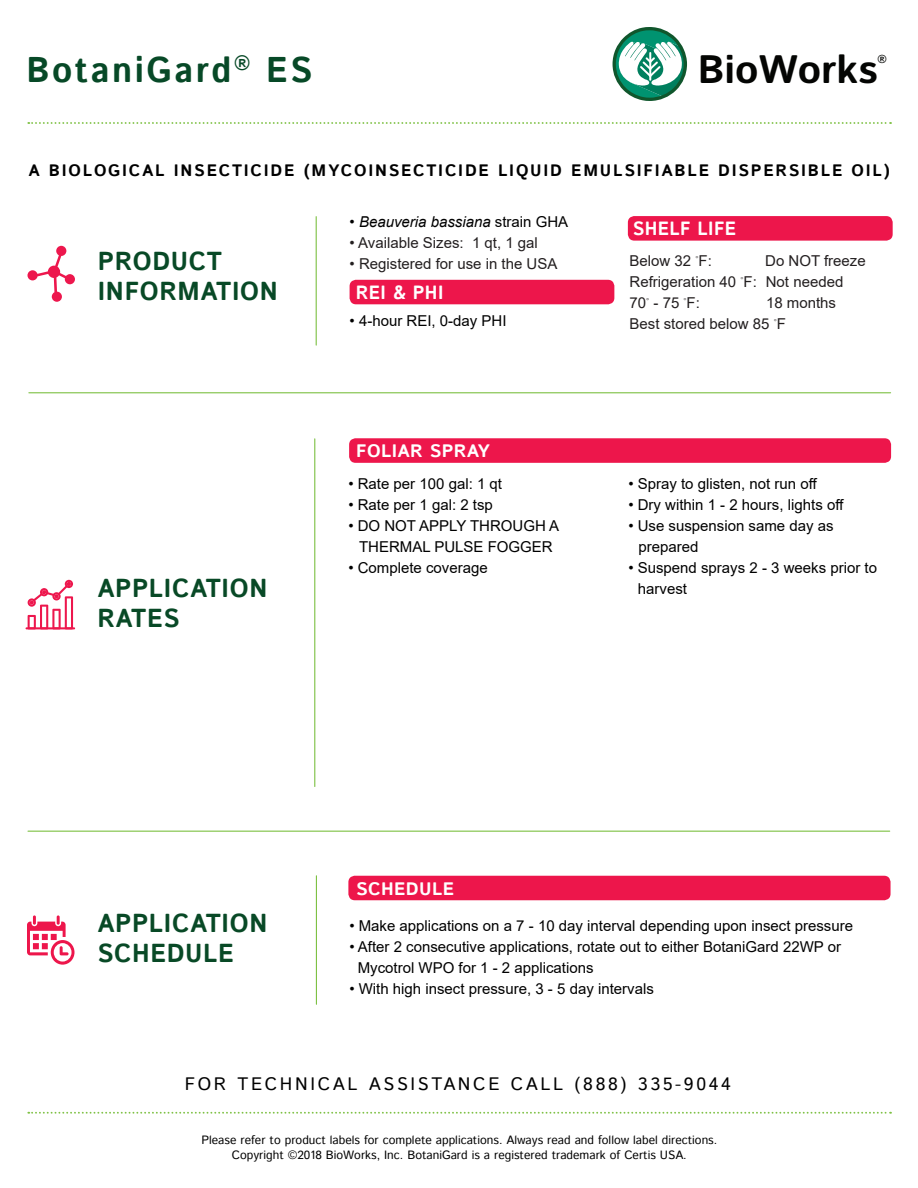
<style>
.page{position:relative;width:918px;height:1188px;background:#fff}
.page>*{position:absolute;margin:0;border:0;box-sizing:border-box;transform-origin:0 0}
.t1{font:700 39.75px "Istok Web";color:#040503}
.t2{font:700 35.7px "Istok Web";letter-spacing:.075em;color:#074927;scale:.96 1}
.t3{font:700 25.95px/30px "Istok Web";letter-spacing:.03em;color:#084926;scale:.96 1}
.t4{font:700 19.05px "Istok Web";letter-spacing:.025em;color:#fff;scale:.94 1}
.t5{font:18px "Istok Web";letter-spacing:.15em;color:#000}
.t6{font:700 18px "Istok Web";letter-spacing:.025em;color:#fff}
.t7{font:700 16.5px "Istok Web";letter-spacing:.11em;color:#000}
.t8{font:15px/21px "Arial";color:#000}
.t9{font:15px/21px "Arial";color:#231f20}
.t10{font:italic 15px "Arial";color:#000}
.t11{font:12px/15px "Istok Web";color:#000;text-align:center}
.t12{font:700 11.55px "Istok Web";color:#040503}
.s1{font-style:normal}
</style>
<div class="page">
<svg style="left:28px;top:1112px;width:863px;height:2px"></svg>
<hr style="left:28px;top:831px;width:862px;height:1px;background:#7ec144">
<hr style="left:29px;top:392px;width:862px;height:1px;background:#7ec144">
<svg style="left:28px;top:122px;width:863px;height:2px"></svg>
<hr style="left:316px;top:217px;width:1px;height:128px;background:#7ec144">
<hr style="left:314px;top:439px;width:1px;height:348px;background:#7ec144">
<hr style="left:316px;top:876px;width:1px;height:128px;background:#7ec144">
<div style="left:348px;top:876px;width:543px;height:24px;background:#ed164b;border-radius:6px"></div>
<div style="left:349px;top:438px;width:542px;height:25px;background:#ed164b;border-radius:6px"></div>
<svg style="left:613px;top:27px;width:74px;height:74px"></svg>
<div style="left:628px;top:216px;width:265px;height:25px;background:#ed164b;border-radius:6px"></div>
<div style="left:350px;top:280px;width:264px;height:24px;background:#ed164b;border-radius:6px"></div>
<svg style="left:27px;top:246px;width:48px;height:56px"></svg>
<svg style="left:27px;top:915px;width:48px;height:50px"></svg>
<hr style="left:26px;top:627px;width:49px;height:2px;background:#ed174d">
<svg style="left:28px;top:580px;width:45px;height:48px"></svg>
<h2 class="t2" style="left:26px;top:46px;width:299px">BotaniGard<sup>®</sup> ES</h2>
<h1 class="t1" style="left:698px;top:43px;width:181px">BioWorks</h1>
<p class="t12" style="left:878px;top:51px;width:11px">®</p>
<p class="t7" style="left:28px;top:160px;width:863px">A BIOLOGICAL INSECTICIDE (MYCOINSECTICIDE LIQUID EMULSIFIABLE DISPERSIBLE OIL)</p>
<h3 class="t3" style="left:98px;top:246px;width:189px">PRODUCT<br>INFORMATION</h3>
<h3 class="t3" style="left:97px;top:573px;width:179px">APPLICATION<br>RATES</h3>
<p class="t10" style="left:350px;top:212px;width:220px"><span class="s1">•</span> Beauveria bassiana <span class="s1">strain GHA</span></p>
<p class="t9" style="left:350px;top:232px;width:190px">• Available Sizes: 1 qt, 1 gal</p>
<p class="t9" style="left:350px;top:253px;width:209px">• Registered for use in the USA</p>
<p class="t4" style="left:356px;top:279px;width:95px">REI &amp; PHI</p>
<p class="t8" style="left:350px;top:310px;width:158px">• 4-hour REI, 0-day PHI</p>
<p class="t6" style="left:356px;top:439px;width:135px">FOLIAR SPRAY</p>
<p class="t8" style="left:348px;top:473px;width:155px">• Rate per 100 gal: 1 qt</p>
<p class="t8" style="left:348px;top:494px;width:146px">• Rate per 1 gal: 2 tsp</p>
<p class="t8" style="left:348px;top:515px;width:212px;text-align:center">• DO NOT APPLY THROUGH A<br>THERMAL PULSE FOGGER</p>
<p class="t8" style="left:348px;top:557px;width:141px">• Complete coverage</p>
<p class="t4" style="left:633px;top:216px;width:111px">SHELF LIFE</p>
<p class="t9" style="left:630px;top:250px;width:238px;text-indent:136px">Do NOT freeze<br>Refrigeration 40 <sup>◦</sup>F: Not needed<br>70<sup>◦</sup> - 75 <sup>◦</sup>F:</p>
<p class="t9" style="left:630px;top:250px;width:84px">Below 32 <sup>◦</sup>F:</p>
<p class="t9" style="left:630px;top:292px;width:208px;text-indent:137px">18 months<br>Best stored below 85 <sup>◦</sup>F</p>
<p class="t8" style="left:628px;top:473px;width:190px">• Spray to glisten, not run off</p>
<p class="t8" style="left:628px;top:494px;width:217px">• Dry within 1 - 2 hours, lights off</p>
<p class="t8" style="left:638px;top:515px;width:197px;text-indent:-10px">• Use suspension same day as prepared</p>
<p class="t8" style="left:638px;top:557px;width:241px;text-indent:-10px">• Suspend sprays 2 - 3 weeks prior to harvest</p>
<p class="t6" style="left:356px;top:877px;width:99px">SCHEDULE</p>
<h3 class="t3" style="left:97px;top:908px;width:179px">APPLICATION<br>SCHEDULE</h3>
<p class="t8" style="left:349px;top:915px;width:505px">• Make applications on a 7 - 10 day interval depending upon insect pressure</p>
<p class="t8" style="left:358px;top:936px;width:485px;text-indent:-8px">• After 2 consecutive applications, rotate out to either BotaniGard 22WP or<br>Mycotrol WPO for 1 - 2 applications</p>
<p class="t8" style="left:349px;top:978px;width:306px">• With high insect pressure, 3 - 5 day intervals</p>
<p class="t5" style="left:185px;top:1072px;width:548px">FOR TECHNICAL ASSISTANCE CALL (888) 335-9044</p>
<p class="t11" style="left:201px;top:1133px;width:517px">Please refer to product labels for complete applications. Always read and follow label directions.<br>Copyright ©2018 BioWorks, Inc. BotaniGard is a registered trademark of Certis USA.</p>
</div>
